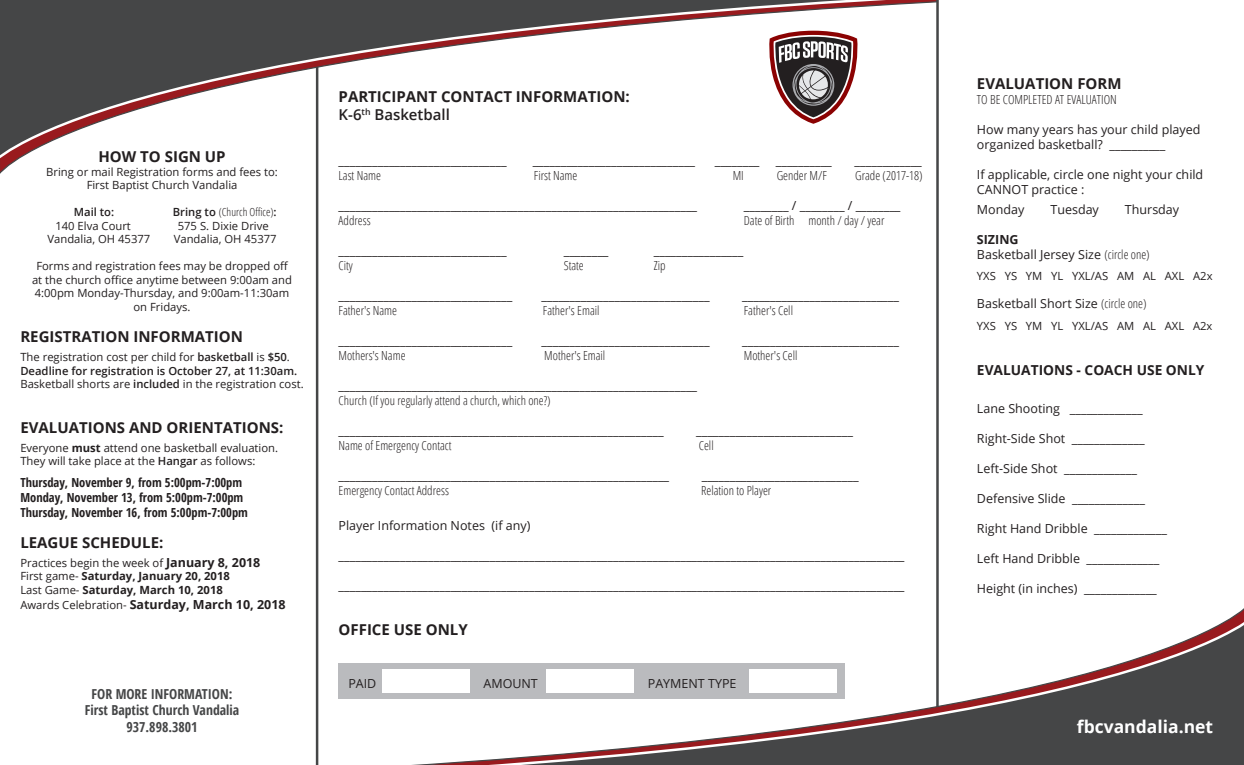
<style>
.page{position:relative;width:1244px;height:765px;background:#fff}
.page>*{position:absolute;margin:0;border:0;box-sizing:border-box;transform-origin:0 0}
.t1{font:700 17.5px "Open Sans";color:#fff}
.t2{font:700 15px "Open Sans";color:#231f20}
.t3{font:600 15px "Open Sans";color:#231f20}
.t4{font:700 condensed 13.75px "Open Sans";color:#454647}
.t5{font:700 13.75px "Open Sans";color:#231f20}
.t6{font:12.5px/15px "Open Sans";color:#231f20}
.t7{font:300 condensed 12.5px "Open Sans";color:#231f20}
.t8{font:700 condensed 12.5px "Open Sans";color:#231f20}
.t9{font:700 12.5px "Open Sans";color:#231f20}
.t10{font:11.25px/13.5px "Open Sans";color:#231f20;text-align:center}
.t11{font:700 11.25px "Open Sans";color:#231f20}
.t12{font:600 11.25px "Open Sans";color:#231f20}
.t13{font:300 condensed 11.25px "Open Sans";color:#231f20}
.s1{font-weight:600;font-stretch:normal}
.s2{font-weight:600}
.s3{font-weight:700}
.s4{font-weight:700;font-size:12.5px}
.s5{font-weight:400}
.s6{font-weight:400;font-size:11.25px}
.s7{font-weight:300;font-stretch:condensed}
</style>
<div class="page">
<hr style="left:316px;top:0;width:2px;height:765px;background:#454647">
<svg style="left:0;top:0;width:939px;height:168px"></svg>
<svg style="left:762px;top:24px;width:100px;height:106px"></svg>
<hr style="left:936px;top:0;width:2px;height:754px;background:#454647">
<svg style="left:315px;top:609px;width:928px;height:156px"></svg>
<h2 class="t2" style="left:98px;top:146px;width:129px">HOW TO SIGN UP</h2>
<p class="t10" style="left:46px;top:165px;width:233px">Bring or mail Registration forms and fees to:</p>
<p class="t10" style="left:87px;top:178px;width:152px">First Baptist Church Vandalia</p>
<p class="t12" style="left:74px;top:205px;width:42px">Mail to:</p>
<p class="t13" style="left:173px;top:205px;width:105px"><span class="s1">Bring to</span> (Church Office)<span class="s1">:</span></p>
<p class="t10" style="left:55px;top:219px;width:77px">140 Elva Court</p>
<p class="t10" style="left:178px;top:219px;width:92px">575 S. Dixie Drive</p>
<p class="t10" style="left:47px;top:232px;width:104px">Vandalia, OH 45377</p>
<p class="t10" style="left:174px;top:232px;width:104px">Vandalia, OH 45377</p>
<p class="t10" style="left:32px;top:259px;width:261px">Forms and registration fees may be dropped off at the church office anytime between 9:00am and<br>4:00pm Monday-Thursday, and 9:00am-11:30am</p>
<p class="t10" style="left:133px;top:300px;width:59px">on Fridays.</p>
<h2 class="t2" style="left:20px;top:326px;width:224px">REGISTRATION INFORMATION</h2>
<p class="t10" style="left:20px;top:350px;width:271px">The registration cost per child for <span class="s2">basketball</span> is <span class="s2">$50</span>.</p>
<p class="t12" style="left:20px;top:363px;width:278px">Deadline for registration is October 27, at 11:30am.</p>
<p class="t10" style="left:20px;top:377px;width:285px">Basketball shorts are <span class="s2">included</span> in the registration cost.</p>
<h2 class="t2" style="left:20px;top:417px;width:264px">EVALUATIONS AND ORIENTATIONS:</h2>
<p class="t10" style="left:20px;top:441px;width:259px">Everyone <span class="s3">must</span> attend one basketball evaluation.</p>
<p class="t10" style="left:20px;top:454px;width:236px">They will take place at the <span class="s2">Hangar</span> as follows:</p>
<p class="t8" style="left:20px;top:473px;width:223px">Thursday, November 9, from 5:00pm-7:00pm</p>
<p class="t8" style="left:20px;top:488px;width:224px">Monday, November 13, from 5:00pm-7:00pm</p>
<p class="t8" style="left:20px;top:503px;width:229px">Thursday, November 16, from 5:00pm-7:00pm</p>
<h2 class="t2" style="left:20px;top:532px;width:145px">LEAGUE SCHEDULE:</h2>
<p class="t10" style="left:20px;top:556px;width:241px">Practices begin the week of <span class="s4">January 8, 2018</span></p>
<p class="t11" style="left:20px;top:568px;width:211px"><span class="s5">First game-</span> Saturday, January 20, 2018</p>
<p class="t11" style="left:20px;top:582px;width:204px"><span class="s5">Last Game-</span> Saturday, March 10, 2018</p>
<p class="t9" style="left:20px;top:595px;width:267px"><span class="s6">Awards Celebration-</span> Saturday, March 10, 2018</p>
<h2 class="t4" style="left:92px;top:684px;width:142px">FOR MORE INFORMATION:</h2>
<p class="t4" style="left:85px;top:701px;width:156px">First Baptist Church Vandalia</p>
<p class="t4" style="left:126px;top:717px;width:73px">937.898.3801</p>
<p class="t2" style="left:338px;top:86px;width:293px">PARTICIPANT CONTACT INFORMATION:</p>
<p class="t3" style="left:338px;top:104px;width:113px">K-6<sup>th</sup> Basketball</p>
<p class="t6" style="left:338px;top:152px;width:169px">______________________________</p>
<p class="t6" style="left:532px;top:152px;width:164px">_____________________________</p>
<p class="t6" style="left:714px;top:152px;width:46px">________</p>
<p class="t6" style="left:775px;top:152px;width:58px">__________</p>
<p class="t6" style="left:854px;top:152px;width:69px">____________</p>
<p class="t7" style="left:338px;top:167px;width:44px">Last Name</p>
<p class="t7" style="left:534px;top:167px;width:45px">First Name</p>
<p class="t7" style="left:732px;top:167px;width:13px">MI</p>
<p class="t7" style="left:776px;top:167px;width:52px">Gender M/F</p>
<p class="t7" style="left:855px;top:167px;width:69px">Grade (2017-18)</p>
<p class="t6" style="left:338px;top:197px;width:360px">________________________________________________________________</p>
<p class="t6" style="left:743px;top:197px;width:158px">________ / ________ / ________</p>
<p class="t7" style="left:338px;top:212px;width:34px">Address</p>
<p class="t7" style="left:743px;top:212px;width:142px">Date of Birth month / day / year</p>
<p class="t6" style="left:338px;top:242px;width:169px">______________________________</p>
<p class="t6" style="left:563px;top:242px;width:46px">________</p>
<p class="t6" style="left:653px;top:242px;width:91px">________________</p>
<p class="t7" style="left:338px;top:257px;width:16px">City</p>
<p class="t7" style="left:563px;top:257px;width:22px">State</p>
<p class="t7" style="left:653px;top:257px;width:13px">Zip</p>
<p class="t6" style="left:338px;top:287px;width:175px">_______________________________</p>
<p class="t6" style="left:541px;top:287px;width:170px">______________________________</p>
<p class="t6" style="left:742px;top:287px;width:158px">____________________________</p>
<p class="t7" style="left:338px;top:302px;width:60px">Father's Name</p>
<p class="t7" style="left:543px;top:302px;width:58px">Father's Email</p>
<p class="t7" style="left:743px;top:302px;width:51px">Father's Cell</p>
<p class="t6" style="left:338px;top:332px;width:175px">_______________________________</p>
<p class="t6" style="left:541px;top:332px;width:170px">______________________________</p>
<p class="t6" style="left:742px;top:332px;width:158px">____________________________</p>
<p class="t7" style="left:338px;top:347px;width:68px">Mothers's Name</p>
<p class="t7" style="left:544px;top:347px;width:62px">Mother's Email</p>
<p class="t7" style="left:743px;top:347px;width:55px">Mother's Cell</p>
<p class="t6" style="left:338px;top:377px;width:360px">________________________________________________________________</p>
<p class="t7" style="left:338px;top:392px;width:214px">Church (If you regularly attend a church, which one?)</p>
<p class="t6" style="left:338px;top:422px;width:326px">__________________________________________________________</p>
<p class="t6" style="left:696px;top:422px;width:158px">____________________________</p>
<p class="t7" style="left:338px;top:437px;width:114px">Name of Emergency Contact</p>
<p class="t7" style="left:698px;top:437px;width:16px">Cell</p>
<p class="t6" style="left:338px;top:467px;width:332px">___________________________________________________________</p>
<p class="t6" style="left:701px;top:467px;width:158px">____________________________</p>
<p class="t7" style="left:338px;top:482px;width:112px">Emergency Contact Address</p>
<p class="t7" style="left:701px;top:482px;width:72px">Relation to Player</p>
<p class="t6" style="left:338px;top:517px;width:193px">Player Information Notes (if any)</p>
<p class="t6" style="left:338px;top:547px;width:567px">_____________________________________________________________________________________________________</p>
<p class="t6" style="left:338px;top:577px;width:567px">_____________________________________________________________________________________________________</p>
<p class="t2" style="left:338px;top:619px;width:131px">OFFICE USE ONLY</p>
<p class="t6" style="left:348px;top:675px;width:30px">PAID</p>
<p class="t6" style="left:483px;top:675px;width:56px">AMOUNT</p>
<p class="t6" style="left:647px;top:675px;width:90px">PAYMENT TYPE</p>
<p class="t2" style="left:976px;top:73px;width:146px">EVALUATION FORM</p>
<p class="t7" style="left:976px;top:91px;width:141px">TO BE COMPLETED AT EVALUATION</p>
<p class="t6" style="left:976px;top:121px;width:225px">How many years has your child played organized basketball? __________</p>
<p class="t6" style="left:976px;top:166px;width:228px">If applicable, circle one night your child<br>CANNOT practice :</p>
<p class="t6" style="left:976px;top:201px;width:49px">Monday</p>
<p class="t6" style="left:1050px;top:201px;width:50px">Tuesday</p>
<p class="t6" style="left:1124px;top:201px;width:56px">Thursday</p>
<p class="t9" style="left:976px;top:230px;width:43px">SIZING</p>
<p class="t6" style="left:976px;top:246px;width:174px">Basketball Jersey Size <span class="s7">(circle one)</span></p>
<p class="t10" style="left:976px;top:269px;width:237px">YXS YS YM YL YXL/AS AM AL AXL A2x</p>
<p class="t6" style="left:976px;top:296px;width:171px">Basketball Short Size <span class="s7">(circle one)</span></p>
<p class="t10" style="left:976px;top:319px;width:237px">YXS YS YM YL YXL/AS AM AL AXL A2x</p>
<p class="t5" style="left:976px;top:360px;width:229px">EVALUATIONS - COACH USE ONLY</p>
<p class="t6" style="left:976px;top:401px;width:167px">Lane Shooting _____________</p>
<p class="t6" style="left:976px;top:431px;width:169px">Right-Side Shot _____________</p>
<p class="t6" style="left:976px;top:461px;width:161px">Left-Side Shot _____________</p>
<p class="t6" style="left:976px;top:491px;width:169px">Defensive Slide _____________</p>
<p class="t6" style="left:976px;top:521px;width:192px">Right Hand Dribble _____________</p>
<p class="t6" style="left:976px;top:551px;width:184px">Left Hand Dribble _____________</p>
<p class="t6" style="left:976px;top:581px;width:181px">Height (in inches) _____________</p>
<p class="t1" style="left:1076px;top:715px;width:138px">fbcvandalia.net</p>
</div>
